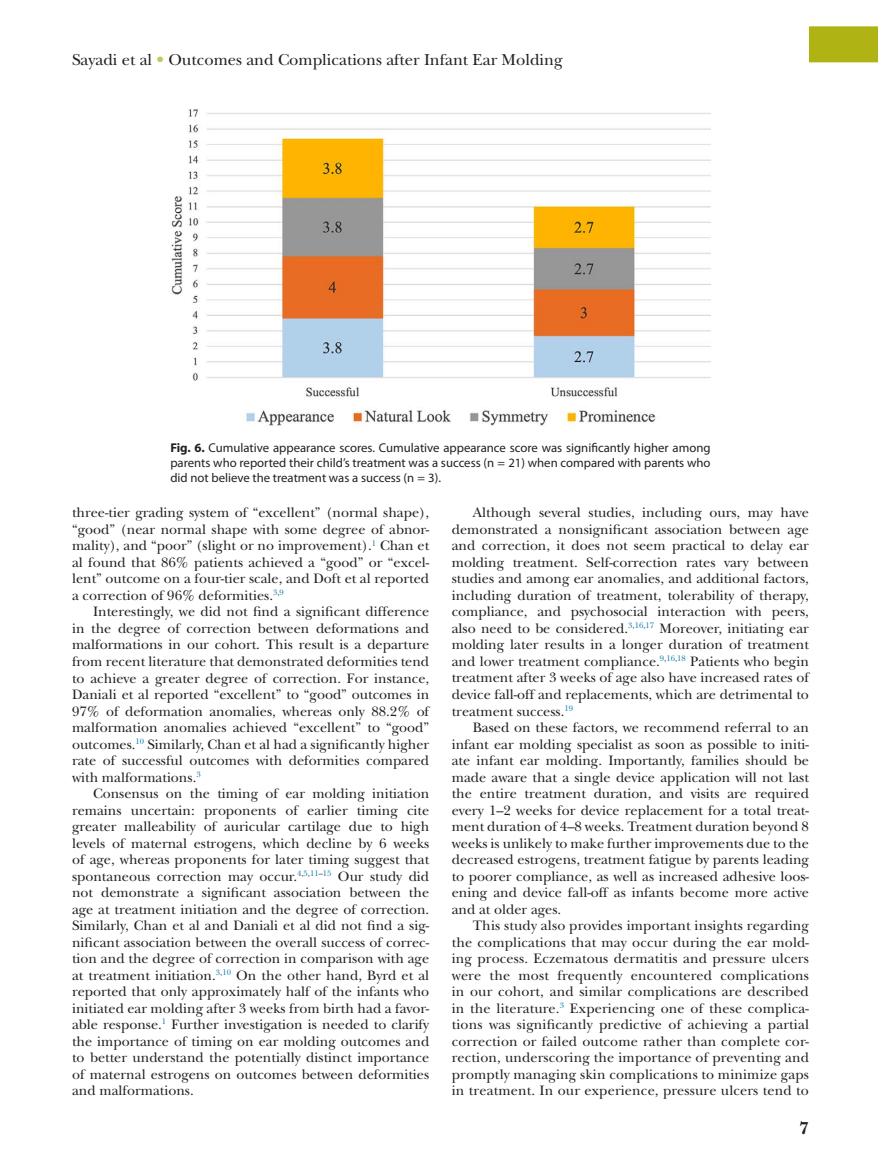
<style>
.page{position:relative;width:878px;height:1175px;background:#fff}
.page>*{position:absolute;margin:0;border:0;box-sizing:border-box;transform-origin:0 0}
.t1{font:700 18px "New Baskerville Std";color:#231f20}
.t2{font:16.5px "New Baskerville Std";color:#231f20}
.t3{font:14.25px/16.5px "New Baskerville Std";color:#231f20;text-align:justify}
.t4{font:12.75px/15px "Myriad Pro";color:#231f20;text-align:justify}
.s1{color:#c5c660}
.s2{font-weight:700}
</style>
<div class="page">
<div style="left:808px;top:26px;width:70px;height:36px;background:#afb314"></div>
<img style="left:171px;top:108px;width:539px;height:318px">
<p class="t2" style="left:72px;top:50px;width:492px">Sayadi et al <span class="s1">•</span> Outcomes and Complications after Infant Ear Molding</p>
<p class="t4" style="left:170px;top:440px;width:541px"><span class="s2">Fig. 6.</span> Cumulative appearance scores. Cumulative appearance score was significantly higher among parents who reported their child’s treatment was a success (n = 21) when compared with parents who did not believe the treatment was a success (n = 3).</p>
<p class="t3" style="left:72px;top:504px;width:359px">three-tier grading system of “excellent” (normal shape), “good” (near normal shape with some degree of abnor&shy;mality), and “poor” (slight or no improvement).<sup>1</sup> Chan et al found that 86% patients achieved a “good” or “excel&shy;lent” outcome on a four-tier scale, and Doft et al reported a correction of 96% deformities.<sup>3</sup><sup>,</sup><sup>9</sup></p>
<p class="t3" style="left:72px;top:603px;width:359px;text-indent:21px">Interestingly, we did not find a significant difference in the degree of correction between deformations and malformations in our cohort. This result is a departure from recent literature that demonstrated deformities tend to achieve a greater degree of correction. For instance, Daniali et al reported “excellent” to “good” outcomes in 97% of deformation anomalies, whereas only 88.2% of malformation anomalies achieved “excellent” to “good” outcomes.<sup>10</sup> Similarly, Chan et al had a significantly higher rate of successful outcomes with deformities compared with malformations.<sup>3</sup></p>
<p class="t3" style="left:72px;top:785px;width:359px;text-indent:21px">Consensus on the timing of ear molding initiation remains uncertain: proponents of earlier timing cite greater malleability of auricular cartilage due to high levels of maternal estrogens, which decline by 6 weeks of age, whereas proponents for later timing suggest that spontaneous correction may occur.<sup>4</sup><sup>,</sup><sup>5</sup><sup>,</sup><sup>11</sup><sup>–</sup><sup>15</sup> Our study did not demonstrate a significant association between the age at treatment initiation and the degree of correction.<br>Similarly, Chan et al and Daniali et al did not find a sig&shy;nificant association between the overall success of correc&shy;tion and the degree of correction in comparison with age at treatment initiation.<sup>3</sup><sup>,</sup><sup>10</sup> On the other hand, Byrd et al reported that only approximately half of the infants who initiated ear molding after 3 weeks from birth had a favor&shy;able response.<sup>1</sup> Further investigation is needed to clarify the importance of timing on ear molding outcomes and to better understand the potentially distinct importance of maternal estrogens on outcomes between deformities and malformations.</p>
<p class="t3" style="left:451px;top:504px;width:359px;text-indent:21px">Although several studies, including ours, may have demonstrated a nonsignificant association between age and correction, it does not seem practical to delay ear molding treatment. Self-correction rates vary between studies and among ear anomalies, and additional factors, including duration of treatment, tolerability of therapy, compliance, and psychosocial interaction with peers, also need to be considered.<sup>3</sup><sup>,</sup><sup>16</sup><sup>,</sup><sup>17</sup> Moreover, initiating ear molding later results in a longer duration of treatment and lower treatment compliance.<sup>9</sup><sup>,</sup><sup>16</sup><sup>,</sup><sup>18</sup> Patients who begin treatment after 3 weeks of age also have increased rates of device fall-off and replacements, which are detrimental to treatment success.<sup>19</sup></p>
<p class="t3" style="left:451px;top:719px;width:359px;text-indent:21px">Based on these factors, we recommend referral to an infant ear molding specialist as soon as possible to initi&shy;ate infant ear molding. Importantly, families should be made aware that a single device application will not last the entire treatment duration, and visits are required every 1–2 weeks for device replacement for a total treat&shy;ment duration of 4–8 weeks. Treatment duration beyond 8 weeks is unlikely to make further improvements due to the decreased estrogens, treatment fatigue by parents leading to poorer compliance, as well as increased adhesive loos&shy;ening and device fall-off as infants become more active and at older ages.</p>
<p class="t3" style="left:451px;top:917px;width:359px;text-indent:21px">This study also provides important insights regarding the complications that may occur during the ear mold&shy;ing process. Eczematous dermatitis and pressure ulcers were the most frequently encountered complications in our cohort, and similar complications are described in the literature.<sup>3</sup> Experiencing one of these complica&shy;tions was significantly predictive of achieving a partial correction or failed outcome rather than complete cor&shy;rection, underscoring the importance of preventing and promptly managing skin complications to minimize gaps in treatment. In our experience, pressure ulcers tend to</p>
<p class="t1" style="left:799px;top:1118px;width:11px">7</p>
</div>
